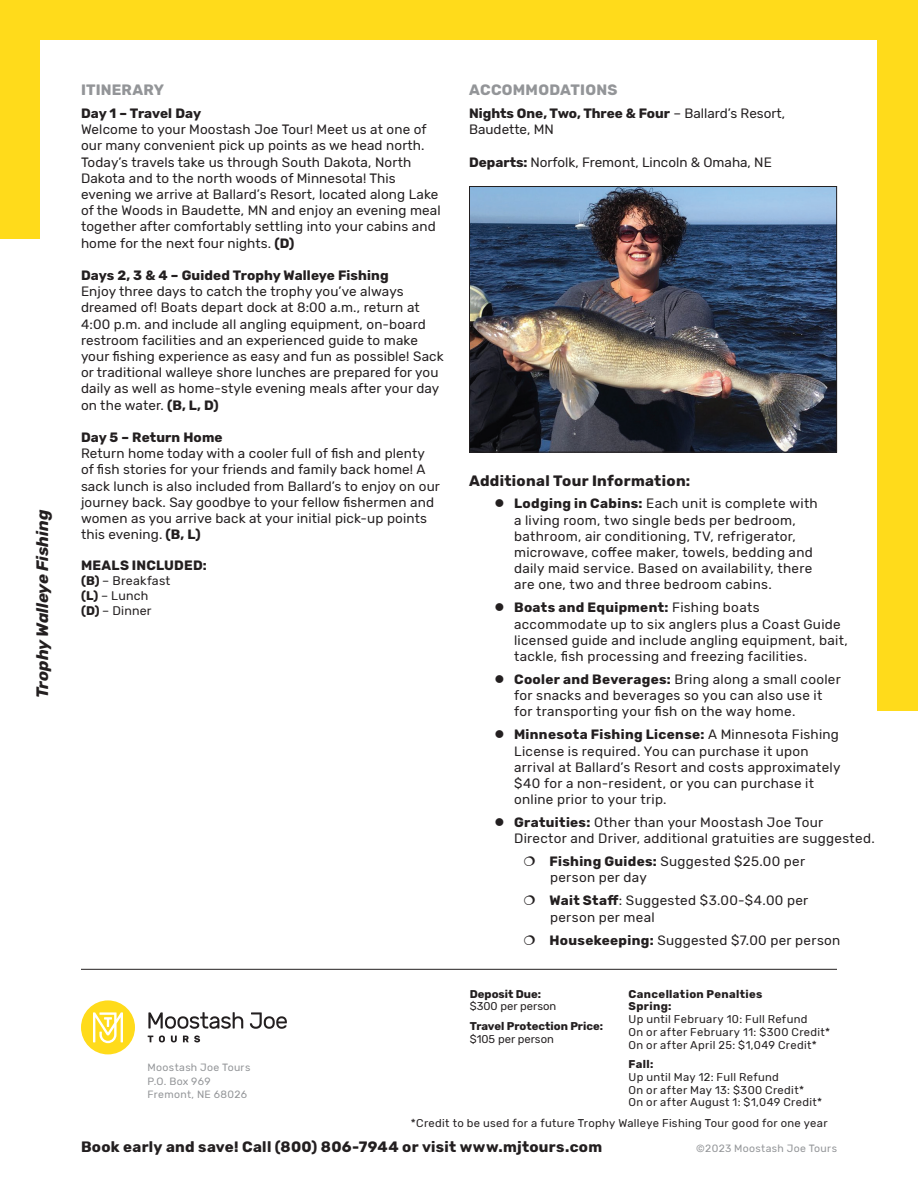
<style>
.page{position:relative;width:918px;height:1188px;background:#fff}
.page>*{position:absolute;margin:0;border:0;box-sizing:border-box;transform-origin:0 0}
.t1{font:italic 700 16.5px "Rubik";color:#231f20}
.t2{font:700 15px "Rubik";letter-spacing:.02em;color:#231f20}
.t3{font:700 15px "Rubik";letter-spacing:.015em;color:#939598}
.t4{font:13.5px/16.2px "Rubik";letter-spacing:.01em;color:#231f20}
.t5{font:700 13.5px "Rubik";letter-spacing:.01em;color:#231f20}
.t6{font:12.45px/15px "Rubik";letter-spacing:.015em;color:#231f20}
.t7{font:11.25px/12.8px "Rubik";letter-spacing:.03em;color:#231f20}
.t8{font:700 11.25px/12.8px "Rubik";letter-spacing:.015em;color:#231f20}
.t9{font:11.25px "Rubik";color:#231f20}
.t10{font:10.5px/13.5px "Rubik";letter-spacing:.03em;color:#939598}
.s1{font-weight:700}
</style>
<div class="page">
<div style="left:0;top:0;width:918px;height:238px;background:#ffdb1b"></div>
<div style="left:40px;top:40px;width:838px;height:1067px;background:#fff"></div>
<div style="left:878px;top:0;width:40px;height:711px;background:#ffdb1b"></div>
<svg style="left:148px;top:1012px;width:95px;height:17px"></svg>
<svg style="left:250px;top:1012px;width:37px;height:17px"></svg>
<svg style="left:148px;top:1036px;width:5px;height:6px"></svg>
<svg style="left:159px;top:1035px;width:6px;height:7px"></svg>
<svg style="left:171px;top:1036px;width:6px;height:6px"></svg>
<svg style="left:183px;top:1035px;width:17px;height:7px"></svg>
<div style="left:81px;top:1000px;width:54px;height:54px;background:#ffdb1b;border-radius:50%"></div>
<svg style="left:93px;top:1012px;width:30px;height:31px"></svg>
<hr style="left:81px;top:969px;width:756px;height:1px;background:#231f20">
<img style="left:471px;top:188px;width:364px;height:263px">
<div style="left:469px;top:186px;width:368px;height:267px;border:1px solid #231f20"></div>
<p class="t1" style="left:33px;top:698px;width:190px;rotate:-90deg">Trophy Walleye Fishing</p>
<p class="t3" style="left:81px;top:81px;width:85px">ITINERARY</p>
<p class="t5" style="left:81px;top:105px;width:122px">Day 1 – Travel Day</p>
<p class="t4" style="left:81px;top:122px;width:361px">Welcome to your Moostash Joe Tour! Meet us at one of our many convenient pick up points as we head north.<br>Today’s travels take us through South Dakota, North Dakota and to the north woods of Minnesota! This evening we arrive at Ballard’s Resort, located along Lake of the Woods in Baudette, MN and enjoy an evening meal together after comfortably settling into your cabins and home for the next four nights. <span class="s1">(D)</span></p>
<p class="t5" style="left:81px;top:267px;width:309px">Days 2, 3 &amp; 4 – Guided Trophy Walleye Fishing</p>
<p class="t4" style="left:81px;top:284px;width:364px">Enjoy three days to catch the trophy you’ve always dreamed of! Boats depart dock at 8:00 a.m., return at 4:00 p.m. and include all angling equipment, on-board restroom facilities and an experienced guide to make your fishing experience as easy and fun as possible! Sack or traditional walleye shore lunches are prepared for you daily as well as home-style evening meals after your day on the water. <span class="s1">(B, L, D)</span></p>
<p class="t5" style="left:81px;top:429px;width:143px">Day 5 – Return Home</p>
<p class="t4" style="left:81px;top:446px;width:360px">Return home today with a cooler full of fish and plenty of fish stories for your friends and family back home! A sack lunch is also included from Ballard’s to enjoy on our journey back. Say goodbye to your fellow fishermen and women as you arrive back at your initial pick-up points this evening. <span class="s1">(B, L)</span></p>
<p class="t5" style="left:81px;top:558px;width:127px">MEALS INCLUDED:</p>
<p class="t6" style="left:81px;top:574px;width:91px"><span class="s1">(B)</span> – Breakfast <span class="s1">(L)</span> – Lunch<br><span class="s1">(D)</span> – Dinner</p>
<p class="t10" style="left:148px;top:1061px;width:104px">Moostash Joe Tours<br>P.O. Box 969<br>Fremont, NE 68026</p>
<p class="t3" style="left:469px;top:81px;width:150px">ACCOMMODATIONS</p>
<p class="t4" style="left:469px;top:106px;width:318px"><span class="s1">Nights One, Two, Three &amp; Four</span> – Ballard’s Resort,<br>Baudette, MN</p>
<p class="t4" style="left:469px;top:154px;width:304px"><span class="s1">Departs:</span> Norfolk, Fremont, Lincoln &amp; Omaha, NE</p>
<p class="t2" style="left:469px;top:472px;width:223px">Additional Tour Information:</p>
<p class="t4" style="left:514px;top:496px;width:305px;text-indent:-19px">● <span class="s1">Lodging in Cabins:</span> Each unit is complete with a living room, two single beds per bedroom, bathroom, air conditioning, TV, refrigerator, microwave, coffee maker, towels, bedding and daily maid service. Based on availability, there are one, two and three bedroom cabins.</p>
<p class="t4" style="left:514px;top:600px;width:335px;text-indent:-19px">● <span class="s1">Boats and Equipment:</span> Fishing boats accommodate up to six anglers plus a Coast Guide licensed guide and include angling equipment, bait, tackle, fish processing and freezing facilities.</p>
<p class="t4" style="left:514px;top:672px;width:328px;text-indent:-19px">● <span class="s1">Cooler and Beverages:</span> Bring along a small cooler for snacks and beverages so you can also use it for transporting your fish on the way home.</p>
<p class="t4" style="left:514px;top:727px;width:328px;text-indent:-19px">● <span class="s1">Minnesota Fishing License:</span> A Minnesota Fishing License is required. You can purchase it upon arrival at Ballard’s Resort and costs approximately $40 for a non-resident, or you can purchase it online prior to your trip.</p>
<p class="t4" style="left:514px;top:815px;width:362px;text-indent:-19px">● <span class="s1">Gratuities:</span> Other than your Moostash Joe Tour<br>Director and Driver, additional gratuities are suggested.</p>
<p class="t4" style="left:549px;top:854px;width:257px"><span class="s1">Fishing Guides:</span> Suggested $25.00 per person per day</p>
<p class="t4" style="left:549px;top:893px;width:260px"><span class="s1">Wait Staff</span>: Suggested $3.00-$4.00 per person per meal</p>
<p class="t4" style="left:549px;top:932px;width:292px"><span class="s1">Housekeeping:</span> Suggested $7.00 per person</p>
<p class="t8" style="left:470px;top:988px;width:73px">Deposit Due:</p>
<p class="t9" style="left:470px;top:1000px;width:88px">$300 per person</p>
<p class="t8" style="left:470px;top:1020px;width:135px">Travel Protection Price:</p>
<p class="t9" style="left:470px;top:1032px;width:86px">$105 per person</p>
<p class="t8" style="left:629px;top:988px;width:135px">Cancellation Penalties<br>Spring:</p>
<p class="t7" style="left:629px;top:1013px;width:203px">Up until February 10: Full Refund<br>On or after February 11: $300 Credit*<br>On or after April 25: $1,049 Credit*</p>
<p class="t8" style="left:629px;top:1058px;width:26px">Fall:</p>
<p class="t7" style="left:629px;top:1071px;width:195px">Up until May 12: Full Refund<br>On or after May 13: $300 Credit*<br>On or after August 1: $1,049 Credit*</p>
<p class="t7" style="left:411px;top:1117px;width:418px">*Credit to be used for a future Trophy Walleye Fishing Tour good for one year</p>
<p class="t2" style="left:81px;top:1138px;width:523px">Book early and save! Call (800) 806-7944 or visit www.mjtours.com</p>
<p class="t10" style="left:696px;top:1142px;width:142px">©2023 Moostash Joe Tours</p>
</div>
